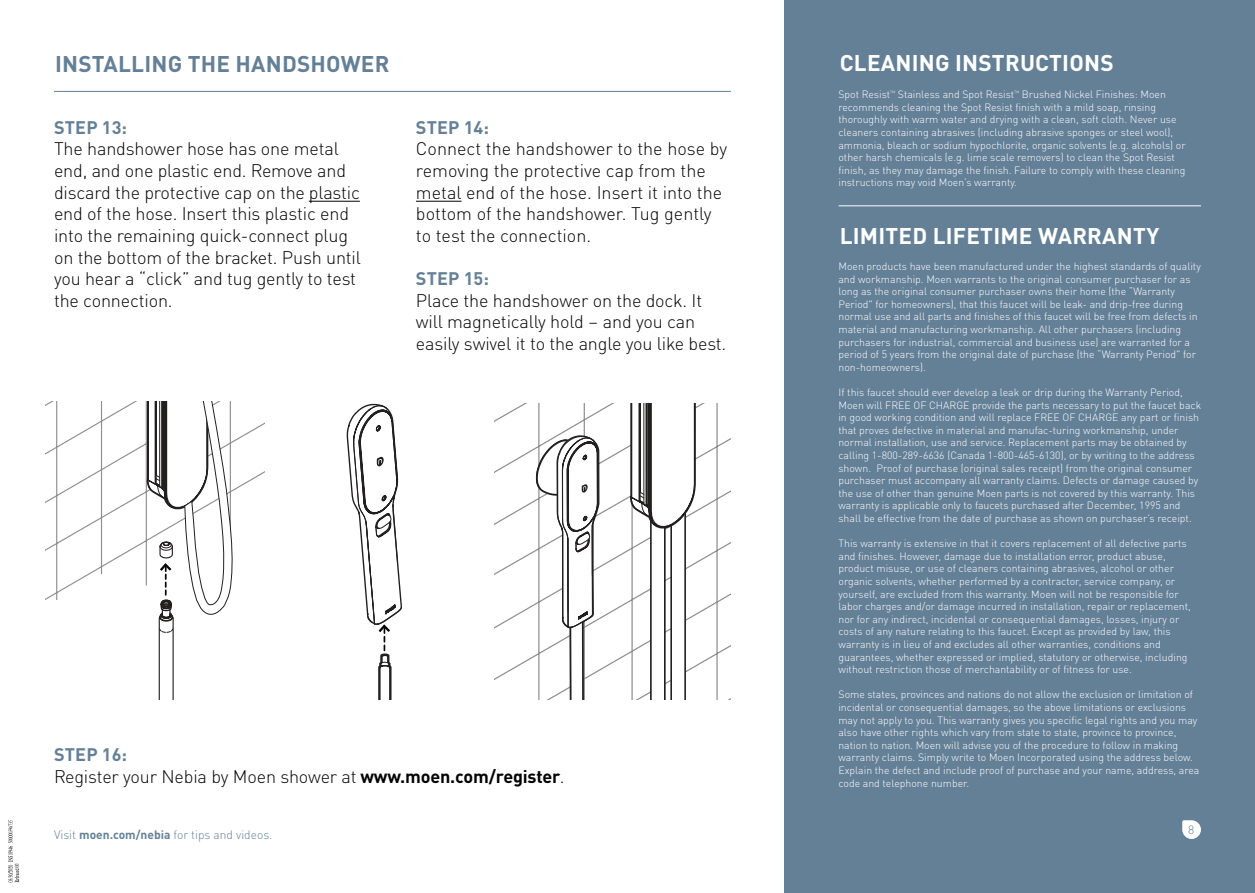
<style>
.page{position:relative;width:1255px;height:893px;background:#fff}
.page>*{position:absolute;margin:0;border:0;box-sizing:border-box;transform-origin:0 0}
.t1{font:700 22.5px "DIN Pro";letter-spacing:.01em;color:#fff}
.t2{font:700 22.5px "DIN Pro";letter-spacing:.01em;color:#648097}
.t3{font:300 18px/21.6px "DIN Pro";letter-spacing:-.01em;color:#030303}
.t4{font:700 18px "DIN Pro";letter-spacing:.01em;color:#648097}
.t5{font:300 12px "DIN Pro";color:#648097}
.t6{font:300 10.5px/12.6px "DIN Pro";color:#fff}
.s1{font-weight:700;color:#648097}
.s2{font-weight:700}
</style>
<div class="page">
<div style="left:784px;top:0;width:470px;height:893px;background:#648097"></div>
<hr style="left:54px;top:91px;width:676px;height:1px;background:#648097">
<hr style="left:838px;top:205px;width:362px;height:1px;background:#fff">
<hr style="left:309px;top:201px;width:51px;height:1px;background:#030303">
<hr style="left:416px;top:201px;width:45px;height:1px;background:#030303">
<svg style="left:1182px;top:820px;width:18px;height:19px"></svg>
<svg style="left:346px;top:403px;width:56px;height:296px"></svg>
<svg style="left:45px;top:402px;width:220px;height:297px"></svg>
<svg style="left:494px;top:403px;width:135px;height:277px"></svg>
<svg style="left:629px;top:403px;width:101px;height:296px"></svg>
<svg style="left:534px;top:403px;width:72px;height:296px"></svg>
<svg style="left:8px;top:820px;width:11px;height:62px"></svg>
<h1 class="t2" style="left:55px;top:46px;width:336px">INSTALLING THE HANDSHOWER</h1>
<h1 class="t1" style="left:839px;top:46px;width:275px">CLEANING INSTRUCTIONS</h1>
<h2 class="t4" style="left:54px;top:113px;width:75px">STEP 13:</h2>
<p class="t3" style="left:54px;top:137px;width:308px">The handshower hose has one metal end, and one plastic end. Remove and discard the protective cap on the plastic end of the hose. Insert this plastic end into the remaining quick-connect plug on the bottom of the bracket. Push until you hear a “click” and tug gently to test the connection.</p>
<h2 class="t4" style="left:416px;top:113px;width:75px">STEP 14:</h2>
<h2 class="t3" style="left:416px;top:137px;width:313px">Connect the handshower to the hose by removing the protective cap from the metal end of the hose. Insert it into the bottom of the handshower. Tug gently to test the connection.</h2>
<h2 class="t4" style="left:416px;top:265px;width:75px">STEP 15:</h2>
<h2 class="t3" style="left:416px;top:288px;width:312px">Place the handshower on the dock. It will magnetically hold – and you can easily swivel it to the angle you like best.</h2>
<h2 class="t3" style="left:54px;top:743px;width:512px"><span class="s1">STEP 16:<br></span>Register your Nebia by Moen shower at <span class="s2">www.moen.com/register</span>.</h2>
<p class="t5" style="left:54px;top:826px;width:220px">Visit <span class="s2">moen.com/nebia</span> for tips and videos.</p>
<p class="t6" style="left:838px;top:88px;width:349px">Spot Resist<sup>™</sup> Stainless and Spot Resist<sup>™</sup> Brushed Nickel Finishes: Moen recommends cleaning the Spot Resist finish with a mild soap, rinsing thoroughly with warm water and drying with a clean, soft cloth. Never use cleaners containing abrasives (including abrasive sponges or steel wool), ammonia, bleach or sodium hypochlorite, organic solvents (e.g. alcohols) or other harsh chemicals (e.g. lime scale removers) to clean the Spot Resist finish, as they may damage the finish. Failure to comply with these cleaning instructions may void Moen’s warranty.</p>
<h1 class="t1" style="left:839px;top:218px;width:321px">LIMITED LIFETIME WARRANTY</h1>
<p class="t6" style="left:838px;top:259px;width:364px">Moen products have been manufactured under the highest standards of quality and workmanship. Moen warrants to the original consumer purchaser for as long as the original consumer purchaser owns their home (the “Warranty Period" for homeowners), that this faucet will be leak- and drip-free during normal use and all parts and finishes of this faucet will be free from defects in material and manufacturing workmanship. All other purchasers (including purchasers for industrial, commercial and business use) are warranted for a period of 5 years from the original date of purchase (the “Warranty Period" for non-homeowners).</p>
<p class="t6" style="left:838px;top:385px;width:364px">If this faucet should ever develop a leak or drip during the Warranty Period, Moen will FREE OF CHARGE provide the parts necessary to put the faucet back in good working condition and will replace FREE OF CHARGE any part or finish that proves defective in material and manufac-turing workmanship, under normal installation, use and service. Replacement parts may be obtained by calling 1-800-289-6636 (Canada 1-800-465-6130), or by writing to the address shown. Proof of purchase (original sales receipt) from the original consumer purchaser must accompany all warranty claims. Defects or damage caused by the use of other than genuine Moen parts is not covered by this warranty. This warranty is applicable only to faucets purchased after December, 1995 and shall be effective from the date of purchase as shown on purchaser’s receipt.</p>
<p class="t6" style="left:838px;top:536px;width:354px">This warranty is extensive in that it covers replacement of all defective parts and finishes. However, damage due to installation error, product abuse, product misuse, or use of cleaners containing abrasives, alcohol or other organic solvents, whether performed by a contractor, service company, or yourself, are excluded from this warranty. Moen will not be responsible for labor charges and/or damage incurred in installation, repair or replacement, nor for any indirect, incidental or consequential damages, losses, injury or costs of any nature relating to this faucet. Except as provided by law, this warranty is in lieu of and excludes all other warranties, conditions and guarantees, whether expressed or implied, statutory or otherwise, including without restriction those of merchantability or of fitness for use.</p>
<p class="t6" style="left:838px;top:688px;width:362px">Some states, provinces and nations do not allow the exclusion or limitation of incidental or consequential damages, so the above limitations or exclusions may not apply to you. This warranty gives you specific legal rights and you may also have other rights which vary from state to state, province to province, nation to nation. Moen will advise you of the procedure to follow in making warranty claims. Simply write to Moen Incorporated using the address below.<br>Explain the defect and include proof of purchase and your name, address, area code and telephone number.</p>
<p class="t5" style="left:1188px;top:820px;width:8px">8</p>
</div>
